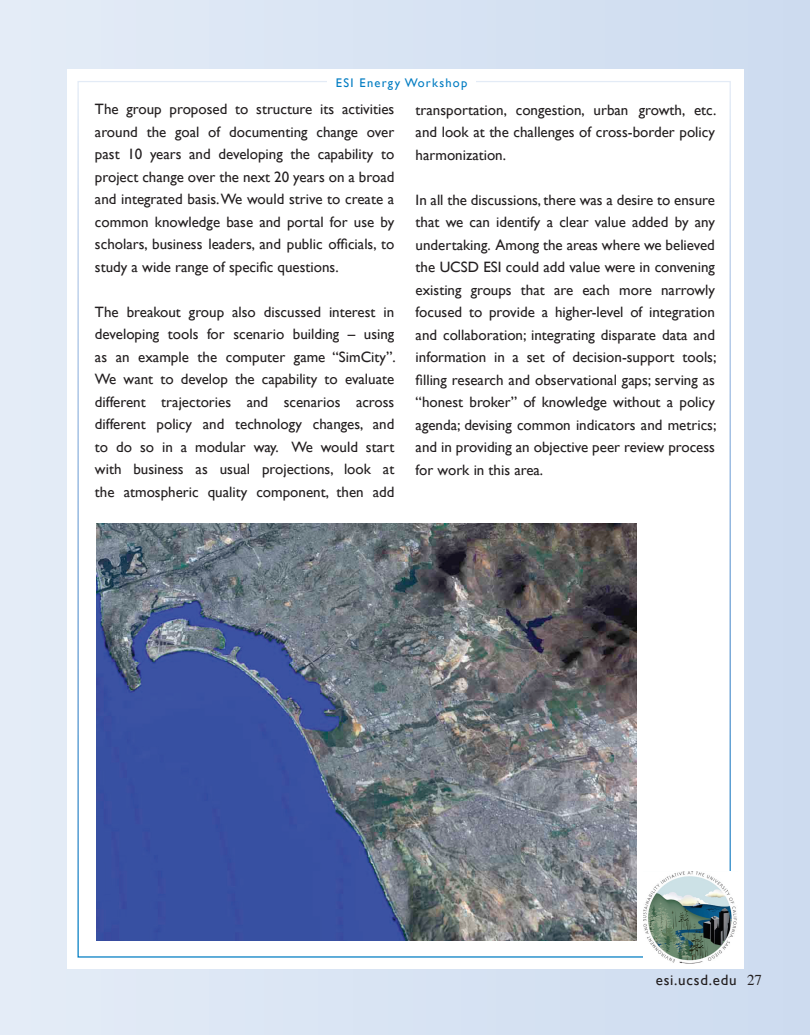
<style>
.page{position:relative;width:810px;height:1035px;background:#d8e4f3}
.page>*{position:absolute;margin:0;border:0;box-sizing:border-box;transform-origin:0 0}
.t1{font:15px/22.5px "Gill Sans";color:#231f20;text-align:justify}
.t2{font:15px "Gill Sans";letter-spacing:.05em;color:#231f20}
.t3{font:12.5px "Gill Sans";letter-spacing:.1em;color:#007cc2}
.s1{font-family:"Times"}
</style>
<div class="page">
<div style="left:67px;top:69px;width:677px;height:900px;background:#fff"></div>
<img style="left:644px;top:871px;width:93px;height:92px">
<img style="left:97px;top:523px;width:540px;height:418px">
<p class="t3" style="left:336px;top:76px;width:133px">ESI Energy Workshop</p>
<p class="t1" style="left:95px;top:98px;width:301px">The group proposed to structure its activities around the goal of documenting change over past 10 years and developing the capability to project change over the next 20 years on a broad and integrated basis. We would strive to create a common knowledge base and portal for use by scholars, business leaders, and public officials, to study a wide range of specific questions.</p>
<p class="t1" style="left:95px;top:300px;width:302px">The breakout group also discussed interest in developing tools for scenario building – using as an example the computer game “SimCity”.<br>We want to develop the capability to evaluate different trajectories and scenarios across different policy and technology changes, and to do so in a modular way. We would start with business as usual projections, look at the atmospheric quality component, then add</p>
<p class="t1" style="left:416px;top:98px;width:302px">transportation, congestion, urban growth, etc. and look at the challenges of cross-border policy harmonization.</p>
<p class="t1" style="left:416px;top:188px;width:302px">In all the discussions, there was a desire to ensure that we can identify a clear value added by any undertaking. Among the areas where we believed the UCSD ESI could add value were in convening existing groups that are each more narrowly focused to provide a higher-level of integration and collaboration; integrating disparate data and information in a set of decision-support tools; filling research and observational gaps; serving as “honest broker” of knowledge without a policy agenda; devising common indicators and metrics; and in providing an objective peer review process for work in this area.</p>
<p class="t2" style="left:656px;top:972px;width:108px">esi.ucsd.edu <span class="s1">27</span></p>
</div>
